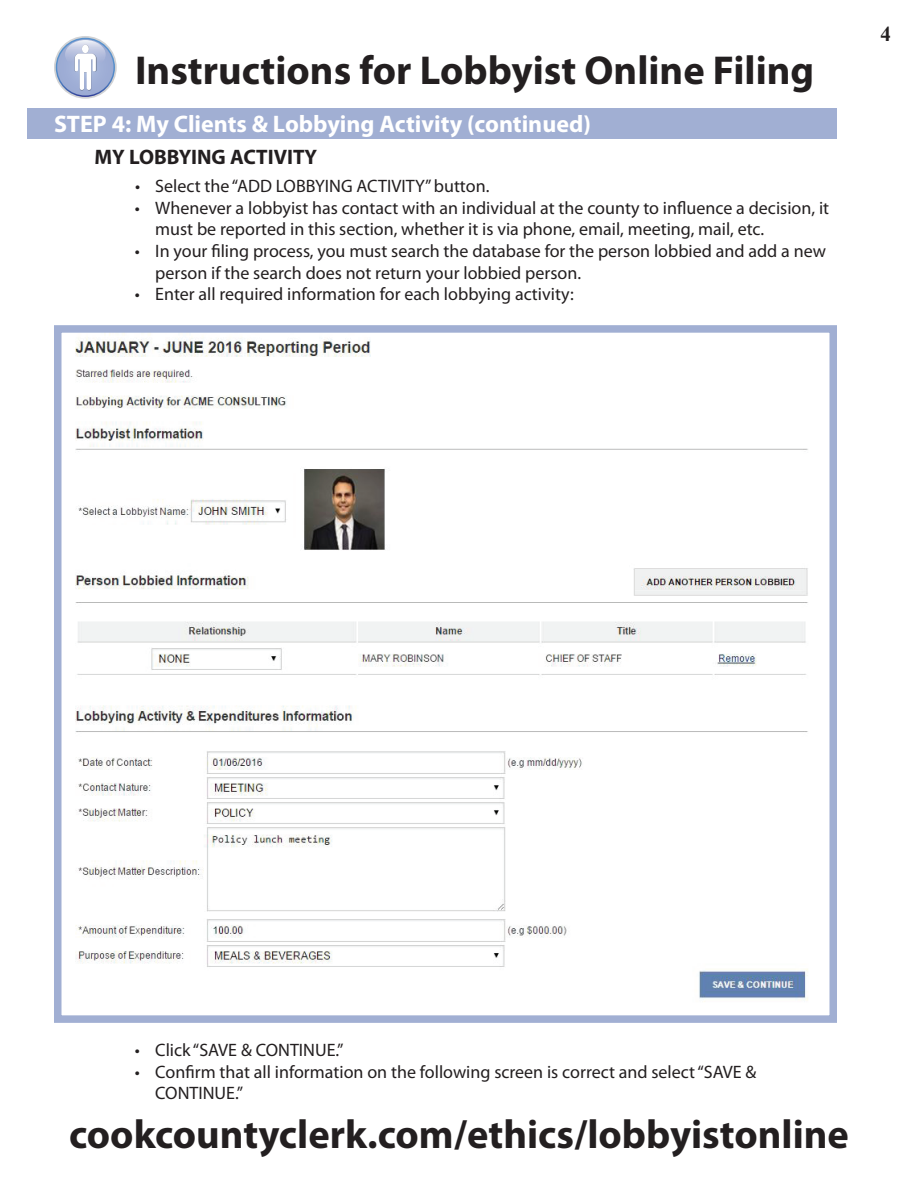
<style>
.page{position:relative;width:918px;height:1188px;background:#fff}
.page>*{position:absolute;margin:0;border:0;box-sizing:border-box;transform-origin:0 0}
.t1{font:700 40.5px "Myriad Pro";color:#231f20}
.t2{font:700 24px "Myriad Pro";color:#fff}
.t3{font:700 21px "Myriad Pro";color:#231f20}
.t4{font:700 21px "Times New Roman";color:#231f20}
.t5{font:18px/21.6px "Myriad Pro";color:#231f20}
</style>
<div class="page">
<div style="left:27px;top:108px;width:810px;height:30px;background:#a1afd3"></div>
<svg style="left:54px;top:36px;width:63px;height:63px"></svg>
<svg style="left:56px;top:38px;width:59px;height:59px"></svg>
<svg style="left:57px;top:39px;width:57px;height:57px"></svg>
<svg style="left:65px;top:40px;width:41px;height:50px"></svg>
<div style="left:82px;top:45px;width:7px;height:8px;background:#fff;border-radius:50%"></div>
<img style="left:75px;top:334px;width:733px;height:668px">
<div style="left:54px;top:325px;width:783px;height:698px;border:8px solid #a1afd3"></div>
<h1 class="t1" style="left:135px;top:44px;width:681px">Instructions for Lobbyist Online Filing</h1>
<h2 class="t2" style="left:54px;top:108px;width:538px">STEP 4: My Clients &amp; Lobbying Activity (continued)</h2>
<p class="t3" style="left:94px;top:143px;width:224px">MY LOBBYING ACTIVITY</p>
<p class="t5" style="left:135px;top:175px;width:356px">• Select the “ADD LOBBYING ACTIVITY”button.</p>
<p class="t5" style="left:155px;top:197px;width:675px;text-indent:-20px">• Whenever a lobbyist has contact with an individual at the county to influence a decision, it must be reported in this section, whether it is via phone, email, meeting, mail, etc.</p>
<p class="t5" style="left:155px;top:240px;width:672px;text-indent:-20px">• In your filing process, you must search the database for the person lobbied and add a new person if the search does not return your lobbied person.</p>
<p class="t5" style="left:135px;top:283px;width:440px">• Enter all required information for each lobbying activity:</p>
<p class="t4" style="left:881px;top:20px;width:12px">4</p>
<p class="t5" style="left:135px;top:1039px;width:210px">• Click “SAVE &amp; CONTINUE.”</p>
<p class="t5" style="left:155px;top:1061px;width:603px;text-indent:-20px">• Confirm that all information on the following screen is correct and select“SAVE &amp;<br>CONTINUE.”</p>
<h1 class="t1" style="left:69px;top:1108px;width:781px">cookcountyclerk.com/ethics/lobbyistonline</h1>
</div>
